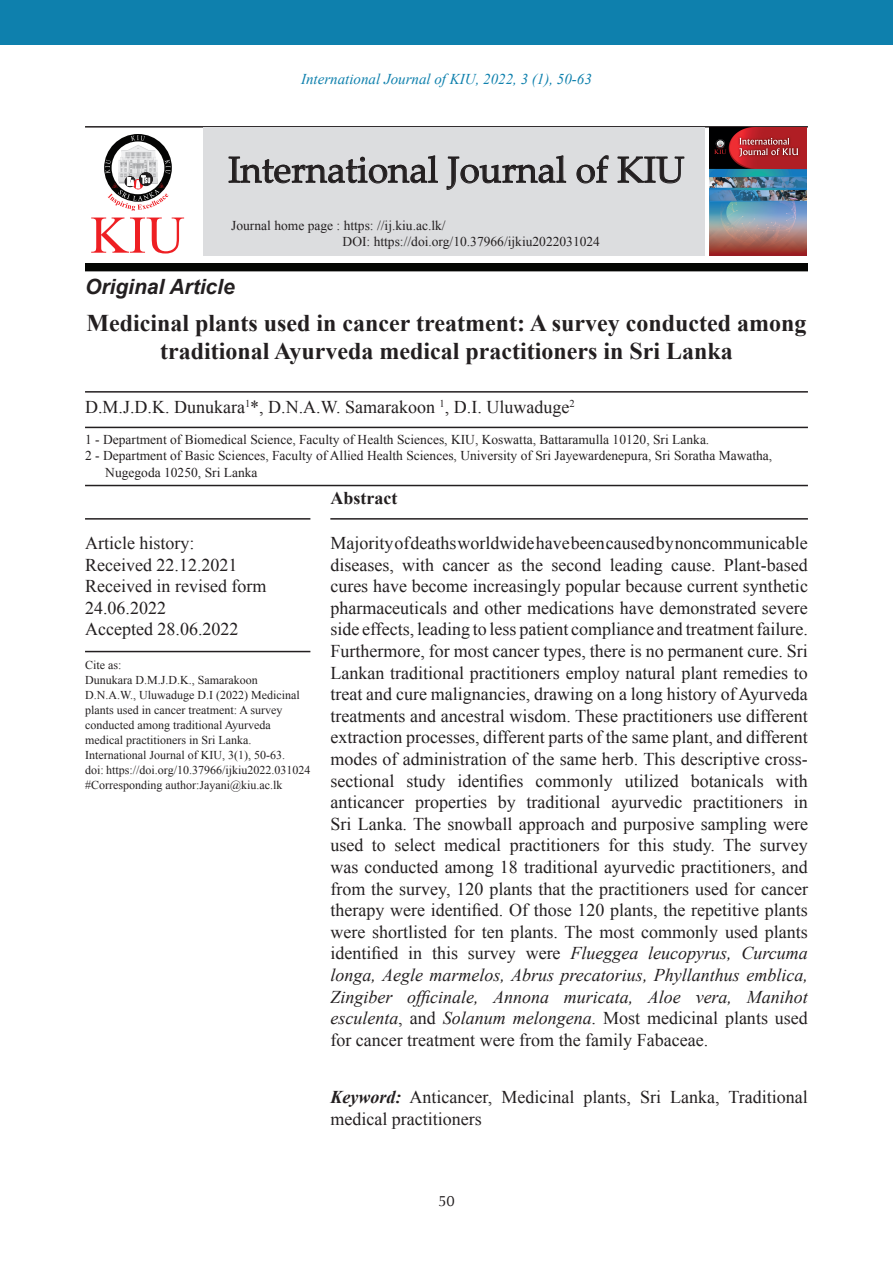
<style>
.page{position:relative;width:893px;height:1263px;background:#fff}
.page>*{position:absolute;margin:0;border:0;box-sizing:border-box;transform-origin:0 0}
.t1{font:36.6px "Palatino Linotype";color:#231f20}
.Normal_rtf_3{font:700 24px/28.8px "Times New Roman";color:#231f20;text-align:center}
.t2{font:italic 700 21px "Arial";color:#231f20}
.Normal_rtf_3-2{font:18px/21.6px "Times New Roman";color:#231f20;text-align:justify}
.Normal_rtf_2{font:18px/22.5px "Times New Roman";color:#231f20}
.t3{font:700 18px "Times New Roman";color:#231f20}
.t4{font:italic 15px "Times New Roman";color:#0e80ad}
.t5{font:15px "CG Omega";color:#231f20}
.Normal_rtf_3-3{font:13.5px "Times New Roman";color:#231f20}
.t6{font:12px/15px "Times New Roman";color:#231f20}
.s1{font-style:italic}
.s2{font-weight:700;font-style:italic}
</style>
<div class="page">
<div style="left:0;top:0;width:893px;height:45px;background:#0e80ad"></div>
<hr style="left:85px;top:126px;width:723px;height:2px;background:#231f20">
<div style="left:85px;top:264px;width:723px;height:7px;background:#040503"></div>
<div style="left:203px;top:128px;width:501px;height:128px;background:#dcdddf"></div>
<svg style="left:228px;top:155px;width:210px;height:28px"></svg>
<svg style="left:447px;top:155px;width:119px;height:35px"></svg>
<svg style="left:577px;top:155px;width:31px;height:28px"></svg>
<svg style="left:618px;top:157px;width:66px;height:26px"></svg>
<img style="left:710px;top:128px;width:97px;height:128px">
<svg style="left:105px;top:135px;width:65px;height:76px"></svg>
<svg style="left:91px;top:218px;width:93px;height:35px"></svg>
<hr style="left:85px;top:391px;width:723px;height:2px;background:#231f20">
<hr style="left:85px;top:427px;width:723px;height:1px;background:#231f20">
<hr style="left:85px;top:485px;width:723px;height:1px;background:#231f20">
<hr style="left:85px;top:518px;width:225px;height:2px;background:#231f20">
<hr style="left:85px;top:651px;width:225px;height:1px;background:#231f20">
<hr style="left:330px;top:518px;width:478px;height:2px;background:#231f20">
<p class="t4" style="left:301px;top:69px;width:292px">International Journal of KIU, 2022, 3 (1), 50-63</p>
<p class="t1" style="left:228px;top:144px;width:458px">International Journal of KIU</p>
<p class="Normal_rtf_3-3" style="left:231px;top:216px;width:216px">Journal home page : https: //ij.kiu.ac.lk/</p>
<p class="Normal_rtf_3-3" style="left:343px;top:233px;width:259px">DOI: https://doi.org/10.37966/ijkiu2022031024</p>
<p class="t2" style="left:85px;top:273px;width:151px">Original Article</p>
<p class="Normal_rtf_3" style="left:87px;top:307px;width:721px">Medicinal plants used in cancer treatment: A survey conducted among traditional Ayurveda medical practitioners in Sri Lanka</p>
<p class="Normal_rtf_3-2" style="left:85px;top:396px;width:491px">D.M.J.D.K. Dunukara<sup>1</sup>*, D.N.A.W. Samarakoon <sup>1</sup>, D.I. Uluwaduge<sup>2</sup></p>
<p class="Normal_rtf_3-3" style="left:85px;top:430px;width:626px">1 - Department of Biomedical Science, Faculty of Health Sciences, KIU, Koswatta, Battaramulla 10120, Sri Lanka.</p>
<p class="Normal_rtf_3-3" style="left:85px;top:447px;width:689px">2 - Department of Basic Sciences, Faculty of Allied Health Sciences, University of Sri Jayewardenepura, Sri Soratha Mawatha,</p>
<p class="Normal_rtf_3-3" style="left:105px;top:463px;width:154px">Nugegoda 10250, Sri Lanka</p>
<p class="Normal_rtf_3-2" style="left:85px;top:532px;width:111px">Article history:</p>
<p class="Normal_rtf_3-2" style="left:85px;top:553px;width:154px">Received 22.12.2021</p>
<p class="Normal_rtf_3-2" style="left:85px;top:575px;width:183px">Received in revised form</p>
<p class="Normal_rtf_3-2" style="left:85px;top:597px;width:82px">24.06.2022</p>
<p class="Normal_rtf_3-2" style="left:85px;top:618px;width:155px">Accepted 28.06.2022</p>
<p class="t6" style="left:85px;top:657px;width:38px">Cite as:</p>
<p class="t6" style="left:85px;top:672px;width:216px">Dunukara D.M.J.D.K., Samarakoon D.N.A.W., Uluwaduge D.I (2022) Medicinal plants used in cancer treatment: A survey conducted among traditional Ayurveda medical practitioners in Sri Lanka.<br>International Journal of KIU, 3(1), 50-63.</p>
<p class="t6" style="left:85px;top:762px;width:227px">doi: https://doi.org/10.37966/ijkiu2022.031024 #Corresponding author:Jayani@kiu.ac.lk</p>
<p class="t3" style="left:330px;top:485px;width:68px">Abstract</p>
<p class="Normal_rtf_3-2" style="left:330px;top:532px;width:479px">Majority of deaths worldwide have been caused by noncommunicable diseases, with cancer as the second leading cause. Plant-based cures have become increasingly popular because current synthetic pharmaceuticals and other medications have demonstrated severe side effects, leading to less patient compliance and treatment failure.<br>Furthermore, for most cancer types, there is no permanent cure. Sri Lankan traditional practitioners employ natural plant remedies to treat and cure malignancies, drawing on a long history of Ayurveda treatments and ancestral wisdom. These practitioners use different extraction processes, different parts of the same plant, and different modes of administration of the same herb. This descriptive cross&shy;sectional study identifies commonly utilized botanicals with anticancer properties by traditional ayurvedic practitioners in Sri Lanka. The snowball approach and purposive sampling were used to select medical practitioners for this study. The survey was conducted among 18 traditional ayurvedic practitioners, and from the survey, 120 plants that the practitioners used for cancer therapy were identified. Of those 120 plants, the repetitive plants were shortlisted for ten plants. The most commonly used plants identified in this survey were <span class="s1">Flueggea leucopyrus, Curcuma longa, Aegle marmelos, Abrus precatorius, Phyllanthus emblica, Zingiber officinale, Annona muricata, Aloe vera, Manihot esculenta</span>, and <span class="s1">Solanum melongena</span>. Most medicinal plants used for cancer treatment were from the family Fabaceae.</p>
<p class="Normal_rtf_2" style="left:330px;top:1085px;width:479px"><span class="s2">Keyword:</span> Anticancer, Medicinal plants, Sri Lanka, Traditional medical practitioners</p>
<p class="t5" style="left:438px;top:1192px;width:18px">50</p>
</div>
